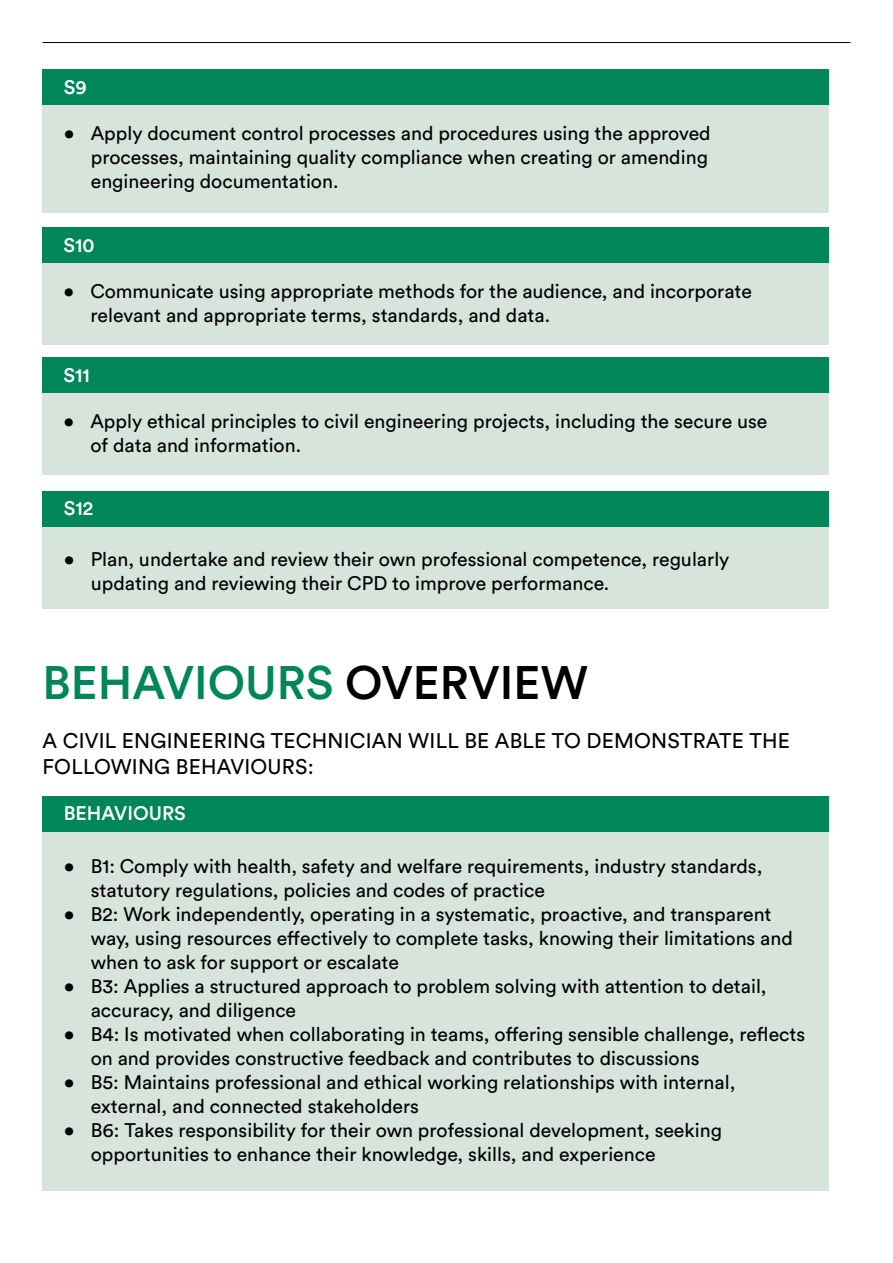
<style>
.page{position:relative;width:893px;height:1263px;background:#fff}
.page>*{position:absolute;margin:0;border:0;box-sizing:border-box;transform-origin:0 0}
.t1{font:500 46.5px "Circular Std";color:#008659}
.t2{font:21px/25.2px "Circular Std";letter-spacing:.01em;color:#000}
.t3{font:19.5px/24px "Circular Std";color:#000}
.t4{font:500 19.5px "Circular Std";color:#fff}
.s1{color:#000}
</style>
<div class="page">
<hr style="left:43px;top:42px;width:807px;height:1px;background:#000">
<div style="left:43px;top:796px;width:786px;height:36px;background:#008659"></div>
<div style="left:43px;top:832px;width:786px;height:359px;background:#d6e4dc"></div>
<div style="left:43px;top:69px;width:786px;height:37px;background:#008659"></div>
<div style="left:43px;top:106px;width:786px;height:107px;background:#d6e4dc"></div>
<div style="left:42px;top:227px;width:787px;height:37px;background:#008659"></div>
<div style="left:42px;top:264px;width:787px;height:81px;background:#d6e4dc"></div>
<div style="left:42px;top:357px;width:787px;height:37px;background:#008659"></div>
<div style="left:42px;top:394px;width:787px;height:81px;background:#d6e4dc"></div>
<div style="left:43px;top:491px;width:786px;height:36px;background:#008659"></div>
<div style="left:43px;top:527px;width:786px;height:82px;background:#d6e4dc"></div>
<p class="t4" style="left:64px;top:75px;width:25px">S9</p>
<p class="t3" style="left:91px;top:121px;width:621px;text-indent:-27px">• Apply document control processes and procedures using the approved processes, maintaining quality compliance when creating or amending engineering documentation.</p>
<p class="t4" style="left:63px;top:233px;width:33px">S10</p>
<p class="t3" style="left:90px;top:279px;width:663px;text-indent:-27px">• Communicate using appropriate methods for the audience, and incorporate relevant and appropriate terms, standards, and data.</p>
<p class="t4" style="left:63px;top:363px;width:28px">S11</p>
<p class="t3" style="left:90px;top:409px;width:678px;text-indent:-27px">• Apply ethical principles to civil engineering projects, including the secure use of data and information.</p>
<p class="t4" style="left:64px;top:496px;width:31px">S12</p>
<p class="t3" style="left:91px;top:547px;width:640px;text-indent:-27px">• Plan, undertake and review their own professional competence, regularly updating and reviewing their CPD to improve performance.</p>
<h1 class="t1" style="left:43px;top:653px;width:547px">BEHAVIOURS <span class="s1">OVERVIEW</span></h1>
<p class="t2" style="left:43px;top:728px;width:749px">A CIVIL ENGINEERING TECHNICIAN WILL BE ABLE TO DEMONSTRATE THE<br>FOLLOWING BEHAVIOURS:</p>
<p class="t4" style="left:64px;top:801px;width:124px">BEHAVIOURS</p>
<p class="t3" style="left:91px;top:854px;width:673px;text-indent:-27px">• B1: Comply with health, safety and welfare requirements, industry standards, statutory regulations, policies and codes of practice</p>
<p class="t3" style="left:91px;top:902px;width:704px;text-indent:-27px">• B2: Work independently, operating in a systematic, proactive, and transparent way, using resources effectively to complete tasks, knowing their limitations and when to ask for support or escalate</p>
<p class="t3" style="left:91px;top:974px;width:677px;text-indent:-27px">• B3: Applies a structured approach to problem solving with attention to detail, accuracy, and diligence</p>
<p class="t3" style="left:91px;top:1022px;width:716px;text-indent:-27px">• B4: Is motivated when collaborating in teams, offering sensible challenge, reflects on and provides constructive feedback and contributes to discussions</p>
<p class="t3" style="left:91px;top:1070px;width:646px;text-indent:-27px">• B5: Maintains professional and ethical working relationships with internal, external, and connected stakeholders</p>
<p class="t3" style="left:91px;top:1118px;width:633px;text-indent:-27px">• B6: Takes responsibility for their own professional development, seeking opportunities to enhance their knowledge, skills, and experience</p>
</div>
